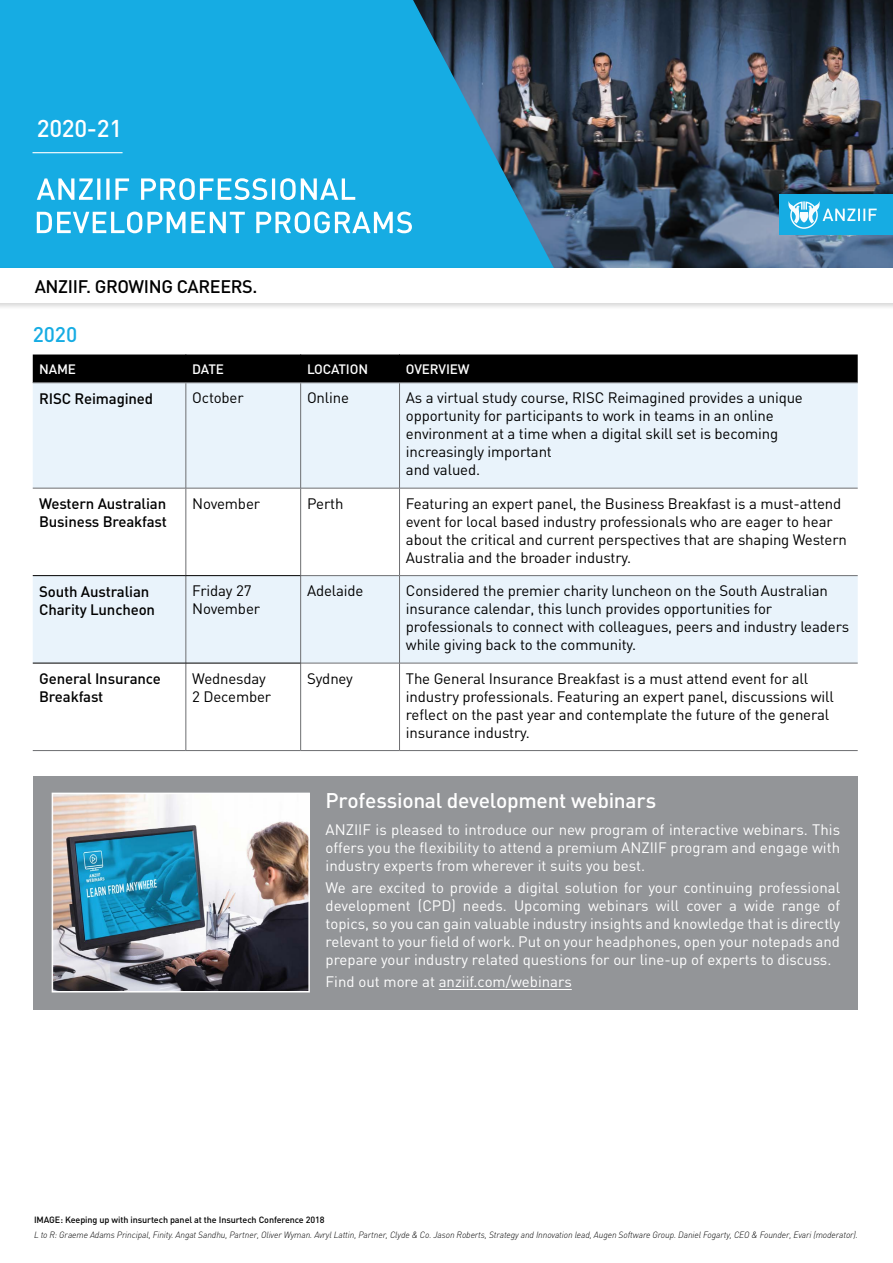
<style>
.page{position:relative;width:893px;height:1263px;background:#fff}
.page>*{position:absolute;margin:0;border:0;box-sizing:border-box;transform-origin:0 0}
.t1{font:500 24px "DIN";letter-spacing:-.01em;color:#fff}
.t2{font:500 21px "DIN";letter-spacing:-.015em;color:#fff}
.t3{font:500 21px "DIN";color:#16ace3}
.t4{font:500 18px "DIN";letter-spacing:-.02em;color:#000}
.t5{font:15px/18px "DIN";letter-spacing:-.01em;color:#000}
.t6{font:15px/18px "DIN";color:#fff;text-align:justify}
.t7{font:500 15px/18px "DIN";letter-spacing:-.01em;color:#000}
.t8{font:500 13.5px "DIN";letter-spacing:-.01em;color:#fff}
.t9{font:italic 300 9px "DIN";letter-spacing:-.01em;color:#000}
.t10{font:500 9px "DIN";letter-spacing:-.01em;color:#000}
</style>
<div class="page">
<div style="left:33px;top:383px;width:825px;height:280px;background:#e9f3fb"></div>
<svg style="left:33px;top:489px;width:825px;height:86px"></svg>
<div style="left:301px;top:576px;width:557px;height:87px;background:#e9f3fb"></div>
<div style="left:33px;top:354px;width:825px;height:28px;background:#000"></div>
<hr style="left:186px;top:383px;width:1px;height:105px;background:#6d6e71">
<hr style="left:300px;top:383px;width:1px;height:105px;background:#6d6e71">
<hr style="left:399px;top:383px;width:1px;height:105px;background:#6d6e71">
<hr style="left:300px;top:576px;width:1px;height:87px;background:#6d6e71">
<hr style="left:399px;top:576px;width:1px;height:87px;background:#6d6e71">
<hr style="left:186px;top:576px;width:1px;height:87px;background:#6d6e71">
<hr style="left:186px;top:488px;width:1px;height:87px;background:#6d6e71">
<hr style="left:300px;top:488px;width:1px;height:88px;background:#6d6e71">
<hr style="left:399px;top:488px;width:1px;height:87px;background:#6d6e71">
<hr style="left:186px;top:663px;width:1px;height:87px;background:#6d6e71">
<hr style="left:300px;top:663px;width:1px;height:87px;background:#6d6e71">
<hr style="left:399px;top:663px;width:1px;height:87px;background:#6d6e71">
<hr style="left:33px;top:575px;width:153px;height:1px;background:#000">
<hr style="left:186px;top:575px;width:114px;height:1px;background:#000">
<hr style="left:33px;top:663px;width:153px;height:1px;background:#000">
<hr style="left:186px;top:663px;width:114px;height:1px;background:#000">
<hr style="left:33px;top:382px;width:153px;height:1px;background:#6d6e71">
<hr style="left:186px;top:382px;width:115px;height:1px;background:#6d6e71">
<hr style="left:301px;top:382px;width:98px;height:1px;background:#6d6e71">
<hr style="left:399px;top:382px;width:459px;height:1px;background:#6d6e71">
<hr style="left:301px;top:575px;width:98px;height:1px;background:#6d6e71">
<hr style="left:399px;top:575px;width:459px;height:1px;background:#6d6e71">
<hr style="left:301px;top:663px;width:98px;height:1px;background:#6d6e71">
<hr style="left:399px;top:663px;width:459px;height:1px;background:#6d6e71">
<hr style="left:33px;top:488px;width:153px;height:1px;background:#6d6e71">
<hr style="left:186px;top:488px;width:115px;height:1px;background:#6d6e71">
<hr style="left:301px;top:488px;width:98px;height:1px;background:#6d6e71">
<hr style="left:399px;top:488px;width:459px;height:1px;background:#6d6e71">
<hr style="left:33px;top:750px;width:153px;height:1px;background:#6d6e71">
<hr style="left:186px;top:750px;width:115px;height:1px;background:#6d6e71">
<hr style="left:301px;top:750px;width:98px;height:1px;background:#6d6e71">
<hr style="left:399px;top:750px;width:459px;height:1px;background:#6d6e71">
<div style="left:33px;top:776px;width:825px;height:234px;background:#939598"></div>
<img style="left:55px;top:796px;width:252px;height:193px">
<div style="left:52px;top:793px;width:258px;height:199px;border:2px solid #fff"></div>
<hr style="left:439px;top:989px;width:133px;height:1px;background:#fff">
<div style="left:0;top:0;width:893px;height:268px;background:#16ace3"></div>
<img style="left:413px;top:0;width:480px;height:266px">
<div style="left:0;top:266px;width:893px;height:44px;background:#000;opacity:.15"></div>
<div style="left:0;top:268px;width:893px;height:34px;background:#fff"></div>
<div style="left:780px;top:195px;width:113px;height:40px;background:#16ace3"></div>
<svg style="left:788px;top:201px;width:89px;height:28px"></svg>
<hr style="left:33px;top:152px;width:90px;height:1px;background:#fff">
<svg style="left:37px;top:178px;width:318px;height:22px"></svg>
<svg style="left:37px;top:212px;width:375px;height:21px"></svg>
<h1 class="t1" style="left:37px;top:113px;width:87px">2020-21</h1>
<p class="t4" style="left:35px;top:275px;width:224px">ANZIIF. GROWING CAREERS.</p>
<h2 class="t3" style="left:33px;top:321px;width:46px">2020</h2>
<p class="t8" style="left:39px;top:361px;width:38px">NAME</p>
<p class="t8" style="left:192px;top:361px;width:33px">DATE</p>
<p class="t8" style="left:307px;top:361px;width:63px">LOCATION</p>
<p class="t8" style="left:406px;top:361px;width:65px">OVERVIEW</p>
<p class="t7" style="left:39px;top:389px;width:116px">RISC Reimagined</p>
<p class="t5" style="left:192px;top:389px;width:53px">October</p>
<p class="t5" style="left:307px;top:389px;width:44px">Online</p>
<p class="t5" style="left:406px;top:389px;width:398px">As a virtual study course, RISC Reimagined provides a unique opportunity for participants to work in teams in an online environment at a time when a digital skill set is becoming increasingly important<br>and valued.</p>
<p class="t7" style="left:39px;top:494px;width:129px">Western Australian<br>Business Breakfast</p>
<p class="t5" style="left:192px;top:494px;width:69px">November</p>
<p class="t5" style="left:307px;top:494px;width:38px">Perth</p>
<p class="t5" style="left:406px;top:494px;width:443px">Featuring an expert panel, the Business Breakfast is a must-attend event for local based industry professionals who are eager to hear about the critical and current perspectives that are shaping Western Australia and the broader industry.</p>
<p class="t7" style="left:39px;top:582px;width:117px">South Australian<br>Charity Luncheon</p>
<p class="t5" style="left:192px;top:582px;width:69px">Friday 27<br>November</p>
<p class="t5" style="left:307px;top:582px;width:58px">Adelaide</p>
<p class="t5" style="left:406px;top:582px;width:445px">Considered the premier charity luncheon on the South Australian insurance calendar, this lunch provides opportunities for professionals to connect with colleagues, peers and industry leaders while giving back to the community.</p>
<p class="t7" style="left:39px;top:669px;width:123px">General Insurance<br>Breakfast</p>
<p class="t5" style="left:192px;top:669px;width:80px">Wednesday<br>2 December</p>
<p class="t5" style="left:307px;top:669px;width:47px">Sydney</p>
<p class="t5" style="left:406px;top:669px;width:429px">The General Insurance Breakfast is a must attend event for all industry professionals. Featuring an expert panel, discussions will reflect on the past year and contemplate the future of the general insurance industry.</p>
<h2 class="t2" style="left:326px;top:787px;width:332px">Professional development webinars</h2>
<p class="t6" style="left:326px;top:820px;width:516px">ANZIIF is pleased to introduce our new program of interactive webinars. This offers you the flexibility to attend a premium ANZIIF program and engage with industry experts from wherever it suits you best.</p>
<p class="t6" style="left:326px;top:878px;width:516px">We are excited to provide a digital solution for your continuing professional development (CPD) needs. Upcoming webinars will cover a wide range of topics, so you can gain valuable industry insights and knowledge that is directly relevant to your field of work. Put on your headphones, open your notepads and prepare your industry related questions for our line-up of experts to discuss.</p>
<p class="t6" style="left:326px;top:973px;width:248px">Find out more at anziif.com/webinars</p>
<p class="t10" style="left:34px;top:1213px;width:292px">IMAGE: Keeping up with insurtech panel at the Insurtech Conference 2018</p>
<p class="t9" style="left:34px;top:1229px;width:825px">L to R: Graeme Adams Principal, Finity. Angat Sandhu, Partner, Oliver Wyman. Avryl Lattin, Partner, Clyde &amp; Co. Jason Roberts, Strategy and Innovation lead, Augen Software Group. Daniel Fogarty, CEO &amp; Founder, Evari (moderator).</p>
</div>
